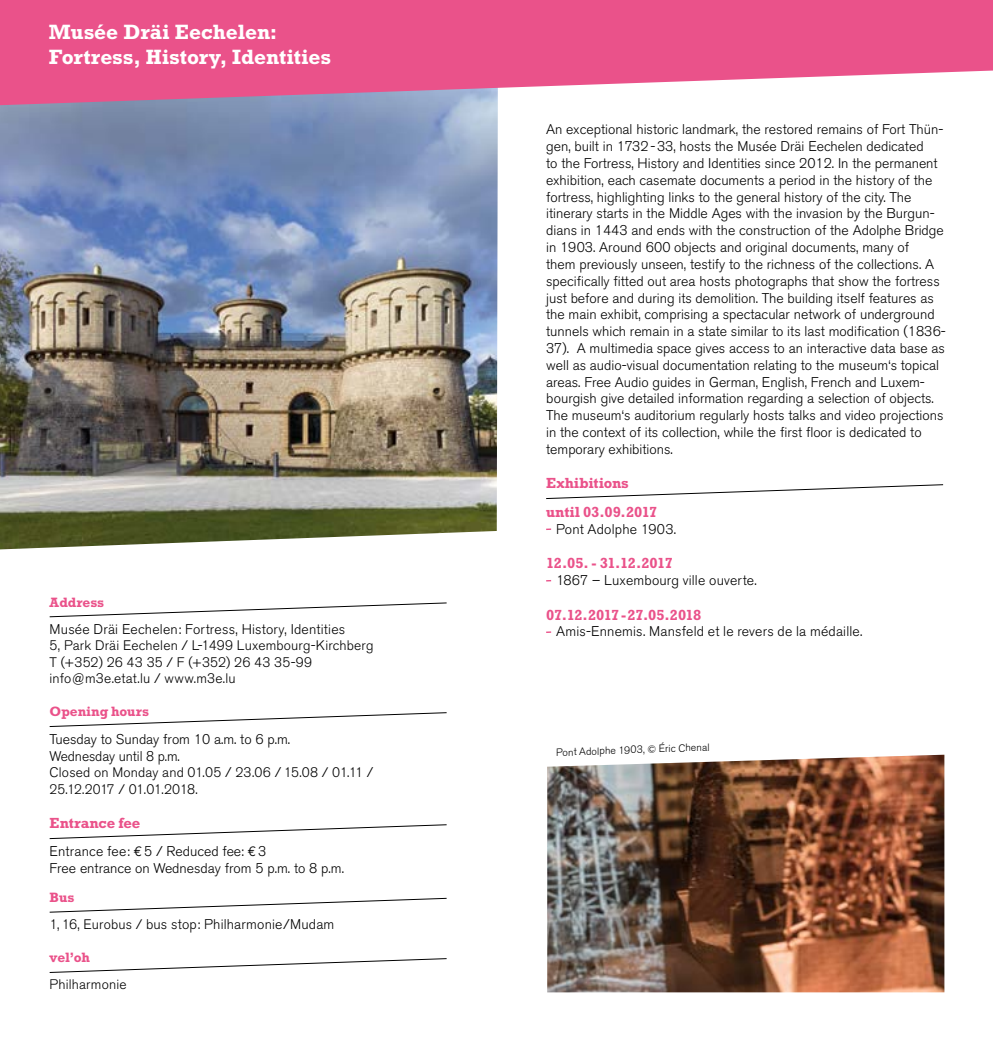
<style>
.page{position:relative;width:993px;height:1042px;background:#fff}
.page>*{position:absolute;margin:0;border:0;box-sizing:border-box;transform-origin:0 0}
.t1{font:700 21px/24.5px "Rockwell Std";letter-spacing:-.005em;color:#fff}
.t2{font:700 14.88px/28.3px "Rockwell Std";letter-spacing:-.01em;color:#ea528a}
.t3{font:700 14.88px "Rockwell Std";letter-spacing:-.035em;color:#ea528a}
.t4{font:300 14px/16.8px "Akzidenz Grotesk BE";color:#000}
.t5{font:300 13.65px/16.4px "Akzidenz Grotesk BE";letter-spacing:.015em;color:#000}
.t6{font:700 13.65px "Rockwell Std";letter-spacing:-.005em;color:#ea528a}
.t7{font:300 10.5px "Akzidenz Grotesk BE";color:#000}
.s1{font-size:14px}
.s2{font-family:"Euro Mono Std";font-weight:400}
.s3{font-size:13.65px}
</style>
<div class="page">
<img style="left:0;top:106px;width:497px;height:443px">
<svg style="left:0;top:0;width:992px;height:106px;fill:#ea528a"></svg>
<svg style="left:546px;top:484px;width:397px;height:15px"></svg>
<svg style="left:49px;top:602px;width:398px;height:15px"></svg>
<svg style="left:49px;top:712px;width:398px;height:15px"></svg>
<svg style="left:49px;top:824px;width:398px;height:15px"></svg>
<svg style="left:49px;top:897px;width:398px;height:16px"></svg>
<svg style="left:49px;top:958px;width:398px;height:15px"></svg>
<img style="left:547px;top:755px;width:397px;height:237px">
<h1 class="t1" style="left:49px;top:19px;width:283px">Musée Dräi Eechelen:<br>Fortress, History, Identities</h1>
<p class="t6" style="left:50px;top:594px;width:56px">Address</p>
<p class="t4" style="left:50px;top:621px;width:297px">Musée Dräi Eechelen: Fortress, History, Identities</p>
<p class="t5" style="left:50px;top:638px;width:325px">5, Park Dräi Eechelen / L-1499 Luxembourg-Kirchberg<br>T (+352) 26 43 35 / F (+352) 26 43 35-99 info@m3e.etat.lu / www.m3e.lu</p>
<p class="t6" style="left:50px;top:704px;width:101px">Opening hours</p>
<p class="t4" style="left:50px;top:731px;width:242px">Tuesday to Sunday from 10 a.m. to 6 p.m.<br>Wednesday until 8 p.m.</p>
<p class="t5" style="left:50px;top:764px;width:325px">Closed on Monday and 01.05 <span class="s1">/</span> 23.06 <span class="s1">/</span> 15.08 / 01.11 <span class="s1">/<br></span>25.12.2017 / 01.01.2018.</p>
<p class="t2" style="left:50px;top:809px;width:92px">Entrance fee</p>
<p class="t4" style="left:50px;top:843px;width:296px">Entrance fee: <span class="s2">€</span> 5 / Reduced fee: <span class="s2">€</span> 3<br>Free entrance on Wednesday from 5 p.m. to 8 p.m.</p>
<p class="t6" style="left:50px;top:889px;width:26px">Bus</p>
<p class="t4" style="left:50px;top:916px;width:286px"><span class="s3">1, 16, Eurobus /</span> bus stop: Philharmonie/Mudam</p>
<p class="t6" style="left:50px;top:949px;width:42px">vel’oh</p>
<p class="t5" style="left:50px;top:976px;width:78px">Philharmonie</p>
<p class="t4" style="left:546px;top:121px;width:401px">An exceptional historic landmark, the restored remains of Fort Thün&shy;gen, built in 1732-33, hosts the Musée Dräi Eechelen dedicated<br>to the Fortress, History and Identities since 2012. In the permanent exhibition, each casemate documents a period in the history of the fortress, highlighting links to the general history of the city. The itinerary starts in the Middle Ages with the invasion by the Burgun&shy;dians in 1443 and ends with the construction of the Adolphe Bridge in 1903. Around 600 objects and original documents, many of<br>them previously unseen, testify to the richness of the collections. A specifically fitted out area hosts photographs that show the fortress just before and during its demolition. The building itself features as the main exhibit, comprising a spectacular network of underground tunnels which remain in a state similar to its last modification (1836- 37). A multimedia space gives access to an interactive data base as well as audio-visual documentation relating to the museum‘s topical areas. Free Audio guides in German, English, French and Luxem&shy;bourgish give detailed information regarding a selection of objects.<br>The museum‘s auditorium regularly hosts talks and video projections in the context of its collection, while the first floor is dedicated to temporary exhibitions.</p>
<p class="t2" style="left:546px;top:469px;width:113px">Exhibitions until 03.09.2017</p>
<p class="t4" style="left:556px;top:520px;width:122px">Pont Adolphe 1903.</p>
<p class="t3" style="left:546px;top:554px;width:128px">12.05. - 31.12.2017</p>
<p class="t4" style="left:556px;top:572px;width:202px">1867 – Luxembourg ville ouverte.</p>
<p class="t2" style="left:546px;top:600px;width:157px">07.12.2017-27.05.2018</p>
<p class="t4" style="left:556px;top:623px;width:308px">Amis-Ennemis. Mansfeld et le revers de la médaille.</p>
<p class="t7" style="left:555px;top:746px;width:155px;rotate:-2deg">Pont Adolphe 1903, © Éric Chenal</p>
</div>
